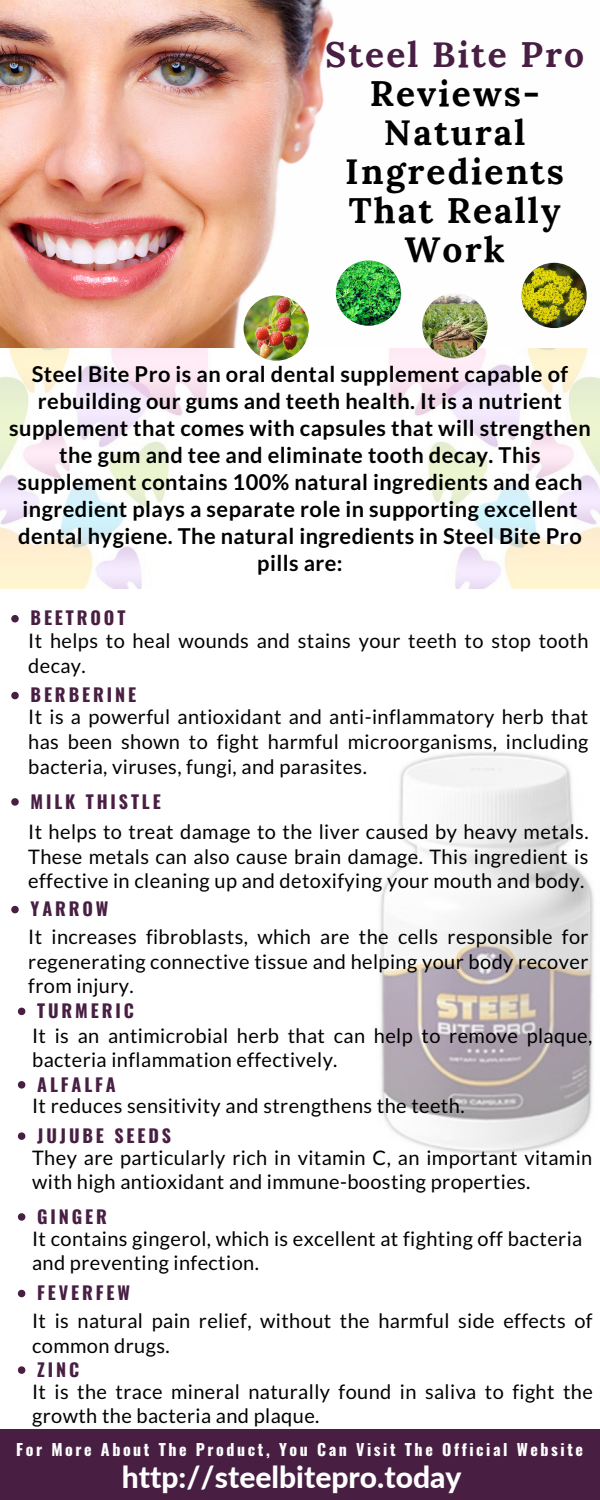
<style>
.page{position:relative;width:600px;height:1500px;background:#fff}
.page>*{position:absolute;margin:0;border:0;box-sizing:border-box;transform-origin:0 0}
.t1{font:700 35.3px/39px "Lora";letter-spacing:.06em;color:#000;text-align:center}
.t2{font:700 35.3px "Lora";letter-spacing:.06em;color:#481f43}
.t3{font:800 30px "Lato";color:#fff}
.t4{font:700 21.8px/27px "Lato";letter-spacing:.02em;color:#000;text-align:center}
.t5{font:20px/24.8px "Lato";letter-spacing:.02em;color:#000}
.t6{font:700 18px "Oswald";letter-spacing:.16em;color:#481f43}
.t7{font:700 16px "Oswald";letter-spacing:.16em;color:#fff}
</style>
<div class="page">
<img style="left:0;top:348px;width:208px;height:241px">
<img style="left:0;top:0;width:587px;height:348px">
<img style="left:244px;top:295px;width:65px;height:66px;border-radius:50%">
<img style="left:336px;top:260px;width:65px;height:66px;border-radius:50%">
<img style="left:521px;top:263px;width:66px;height:65px;border-radius:50%">
<img style="left:389px;top:348px;width:211px;height:241px">
<img style="left:422px;top:293px;width:65px;height:65px;border-radius:50%">
<img style="left:380px;top:752px;width:214px;height:402px">
<div style="left:0;top:1429px;width:600px;height:71px;background:#481f43"></div>
<svg style="left:11px;top:615px;width:8px;height:7px"></svg>
<svg style="left:11px;top:692px;width:8px;height:7px"></svg>
<svg style="left:11px;top:798px;width:8px;height:8px"></svg>
<svg style="left:11px;top:906px;width:8px;height:7px"></svg>
<svg style="left:18px;top:1008px;width:7px;height:7px"></svg>
<svg style="left:18px;top:1081px;width:7px;height:8px"></svg>
<svg style="left:18px;top:1132px;width:7px;height:8px"></svg>
<svg style="left:18px;top:1213px;width:7px;height:8px"></svg>
<svg style="left:18px;top:1290px;width:7px;height:7px"></svg>
<svg style="left:18px;top:1366px;width:7px;height:8px"></svg>
<p class="t2" style="left:325px;top:32px;width:260px">Steel Bite Pro</p>
<p class="t1" style="left:345px;top:74px;width:220px">Reviews-<br>Natural<br>Ingredients<br>That Really<br>Work</p>
<p class="t4" style="left:9px;top:360px;width:583px">Steel Bite Pro is an oral dental supplement capable of rebuilding our gums and teeth health. It is a nutrient supplement that comes with capsules that will strengthen the gum and tee and eliminate tooth decay. This supplement contains 100% natural ingredients and each ingredient plays a separate role in supporting excellent dental hygiene. The natural ingredients in Steel Bite Pro pills are:</p>
<p class="t6" style="left:31px;top:604px;width:96px">BEETROOT</p>
<p class="t5" style="left:28px;top:628px;width:562px">It helps to heal wounds and stains your teeth to stop tooth decay.</p>
<p class="t6" style="left:31px;top:681px;width:107px">BERBERINE</p>
<p class="t5" style="left:28px;top:704px;width:562px;text-align:justify">It is a powerful antioxidant and anti-inflammatory herb that has been shown to fight harmful microorganisms, including bacteria, viruses, fungi, and parasites.</p>
<p class="t6" style="left:31px;top:787px;width:132px">MILK THISTLE</p>
<p class="t5" style="left:28px;top:819px;width:562px;text-align:justify">It helps to treat damage to the liver caused by heavy metals.<br>These metals can also cause brain damage. This ingredient is effective in cleaning up and detoxifying your mouth and body.</p>
<p class="t6" style="left:31px;top:895px;width:79px">YARROW</p>
<p class="t5" style="left:28px;top:924px;width:562px;text-align:justify">It increases fibroblasts, which are the cells responsible for regenerating connective tissue and helping your body recover from injury.</p>
<p class="t6" style="left:37px;top:997px;width:98px">TURMERIC</p>
<p class="t5" style="left:32px;top:1022px;width:562px">It is an antimicrobial herb that can help to remove plaque, bacteria inflammation effectively.</p>
<p class="t6" style="left:37px;top:1070px;width:80px">ALFALFA</p>
<p class="t5" style="left:32px;top:1093px;width:434px">It reduces sensitivity and strengthens the teeth.</p>
<p class="t6" style="left:37px;top:1121px;width:135px">JUJUBE SEEDS</p>
<p class="t5" style="left:32px;top:1145px;width:562px">They are particularly rich in vitamin C, an important vitamin with high antioxidant and immune-boosting properties.</p>
<p class="t6" style="left:37px;top:1202px;width:71px">GINGER</p>
<p class="t5" style="left:32px;top:1225px;width:552px">It contains gingerol, which is excellent at fighting off bacteria</p>
<p class="t5" style="left:32px;top:1250px;width:228px">and preventing infection.</p>
<p class="t6" style="left:37px;top:1279px;width:94px">FEVERFEW</p>
<p class="t5" style="left:32px;top:1308px;width:562px">It is natural pain relief, without the harmful side effects of common drugs.</p>
<p class="t6" style="left:37px;top:1355px;width:44px">ZINC</p>
<p class="t5" style="left:32px;top:1379px;width:562px">It is the trace mineral naturally found in saliva to fight the growth the bacteria and plaque.</p>
<p class="t7" style="left:16px;top:1437px;width:568px">For More About The Product, You Can Visit The Official Website</p>
<p class="t3" style="left:122px;top:1459px;width:341px">http://steelbitepro.today</p>
</div>
